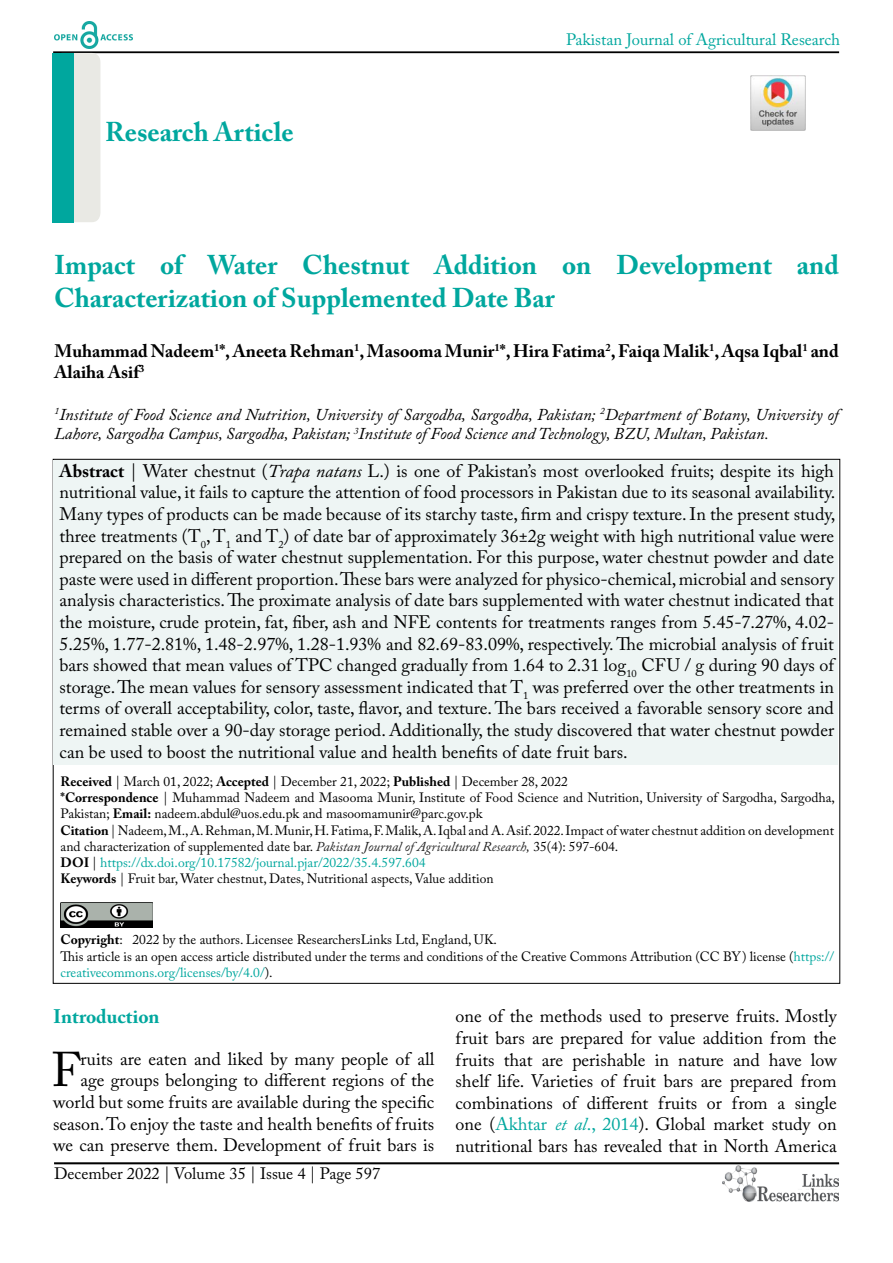
<style>
.page{position:relative;width:893px;height:1263px;background:#fff}
.page>*{position:absolute;margin:0;border:0;box-sizing:border-box;transform-origin:0 0}
.t1{font:48.45px "Adobe Caslon Pro";color:#000}
.t2{font:700 27px/32.4px "Adobe Caslon Pro";color:#00a79e}
.t3{font:700 19.5px "Adobe Caslon Pro";color:#00a79e}
.t4{font:18px/21.6px "Adobe Caslon Pro";color:#000;text-align:justify}
.t5{font:700 18px/21.6px "Adobe Caslon Pro";color:#000}
.t6{font:italic 16.5px/19.8px "Adobe Caslon Pro";color:#000}
.t7{font:16.5px "Adobe Caslon Pro";color:#00a79e}
.t8{font:16.5px "Adobe Caslon Pro";color:#000}
.t9{font:13.5px/16.2px "Adobe Caslon Pro";color:#000}
.s1{font-weight:700}
.s2{font-style:italic}
.s3{font-style:italic;color:#222}
.s4{color:#00a79e}
.s5{font-style:italic;color:#00a79e}
</style>
<div class="page">
<hr style="left:53px;top:51px;width:786px;height:2px;background:#000">
<hr style="left:54px;top:1162px;width:785px;height:2px;background:#000">
<img style="left:722px;top:1166px;width:117px;height:36px">
<img style="left:54px;top:22px;width:78px;height:27px">
<div style="left:54px;top:53px;width:46px;height:169px;background:#e9e9e4;border-radius:9px"></div>
<div style="left:53px;top:53px;width:21px;height:169px;background:#00a79e"></div>
<div style="left:54px;top:460px;width:784px;height:305px;background:#eef5f4"></div>
<img style="left:61px;top:902px;width:91px;height:26px">
<img style="left:750px;top:75px;width:56px;height:56px">
<h2 class="t2" style="left:105px;top:116px;width:190px">Research Article</h2>
<p class="t7" style="left:566px;top:30px;width:276px">Pakistan Journal of Agricultural Research</p>
<h2 class="t2" style="left:54px;top:249px;width:786px">Impact of Water Chestnut Addition on Development and<br>Characterization of Supplemented Date Bar</h2>
<p class="t5" style="left:55px;top:340px;width:786px">Muhammad Nadeem<sup>1</sup>*, Aneeta Rehman<sup>1</sup>, Masooma Munir<sup>1</sup>*, Hira Fatima<sup>2</sup>, Faiqa Malik<sup>1</sup>, Aqsa Iqbal<sup>1</sup> and<br>Alaiha Asif<sup>3</sup></p>
<p class="t6" style="left:55px;top:404px;width:786px"><sup>1</sup>Institute of Food Science and Nutrition, University of Sargodha, Sargodha, Pakistan; <sup>2</sup>Department of Botany, University of<br>Lahore, Sargodha Campus, Sargodha, Pakistan; <sup>3</sup>Institute of Food Science and Technology, BZU, Multan, Pakistan.</p>
<p class="t4" style="left:60px;top:460px;width:777px"><span class="s1">Abstract</span> | Water chestnut (<span class="s2">Trapa natans</span> L.) is one of Pakistan’s most overlooked fruits; despite its high nutritional value, it fails to capture the attention of food processors in Pakistan due to its seasonal availability.<br>Many types of products can be made because of its starchy taste, firm and crispy texture. In the present study, three treatments (T<sub>0</sub>, T<sub>1</sub> and T<sub>2</sub>) of date bar of approximately 36±2g weight with high nutritional value were prepared on the basis of water chestnut supplementation. For this purpose, water chestnut powder and date paste were used in different proportion. These bars were analyzed for physico-chemical, microbial and sensory analysis characteristics. The proximate analysis of date bars supplemented with water chestnut indicated that the moisture, crude protein, fat, fiber, ash and NFE contents for treatments ranges from 5.45-7.27%, 4.02- 5.25%, 1.77-2.81%, 1.48-2.97%, 1.28-1.93% and 82.69-83.09%, respectively. The microbial analysis of fruit bars showed that mean values of TPC changed gradually from 1.64 to 2.31 log<sub>10</sub> CFU / g during 90 days of storage. The mean values for sensory assessment indicated that T<sub>1</sub> was preferred over the other treatments in terms of overall acceptability, color, taste, flavor, and texture. The bars received a favorable sensory score and remained stable over a 90-day storage period. Additionally, the study discovered that water chestnut powder can be used to boost the nutritional value and health benefits of date fruit bars.</p>
<p class="t9" style="left:61px;top:773px;width:776px"><span class="s1">Received</span> | March 01, 2022; <span class="s1">Accepted</span> | December 21, 2022; <span class="s1">Published</span> | December 28, 2022<br><span class="s1">*Correspondence</span> | Muhammad Nadeem and Masooma Munir, Institute of Food Science and Nutrition, University of Sargodha, Sargodha, Pakistan; <span class="s1">Email:</span> nadeem.abdul@uos.edu.pk and masoomamunir@parc.gov.pk<br><span class="s1">Citation</span> | Nadeem, M., A. Rehman, M. Munir, H. Fatima, F. Malik, A. Iqbal and A. Asif. 2022. Impact of water chestnut addition on development and characterization of supplemented date bar. <span class="s3">Pakistan Journal of Agricultural Research</span><span class="s2">,</span> 35(4): 597-604.<br><span class="s1">DOI</span> | <span class="s4">https://dx.doi.org/10.17582/journal.pjar/2022/35.4.597.604<br></span><span class="s1">Keywords</span> | Fruit bar, Water chestnut, Dates, Nutritional aspects, Value addition</p>
<p class="t9" style="left:61px;top:932px;width:775px"><span class="s1">Copyright</span>: 2022 by the authors. Licensee ResearchersLinks Ltd, England, UK.<br>This article is an open access article distributed under the terms and conditions of the Creative Commons Attribution (CC BY) license (<span class="s4">https:// creativecommons.org/licenses/by/4.0/</span>).</p>
<p class="t3" style="left:53px;top:1005px;width:108px">Introduction</p>
<h1 class="t1" style="left:52px;top:1041px;width:30px">F</h1>
<p class="t4" style="left:53px;top:1048px;width:383px;text-align:right">ruits are eaten and liked by many people of all age groups belonging to different regions of the world but some fruits are available during the specific season. To enjoy the taste and health benefits of fruits we can preserve them. Development of fruit bars is</p>
<p class="t8" style="left:54px;top:1164px;width:328px">December 2022 | Volume 35 | Issue 4 | Page 597</p>
<p class="t4" style="left:456px;top:1005px;width:383px">one of the methods used to preserve fruits. Mostly fruit bars are prepared for value addition from the fruits that are perishable in nature and have low shelf life. Varieties of fruit bars are prepared from combinations of different fruits or from a single one (<span class="s4">Akhtar</span> <span class="s5">et al</span><span class="s4">., 2014</span>). Global market study on nutritional bars has revealed that in North America</p>
</div>
